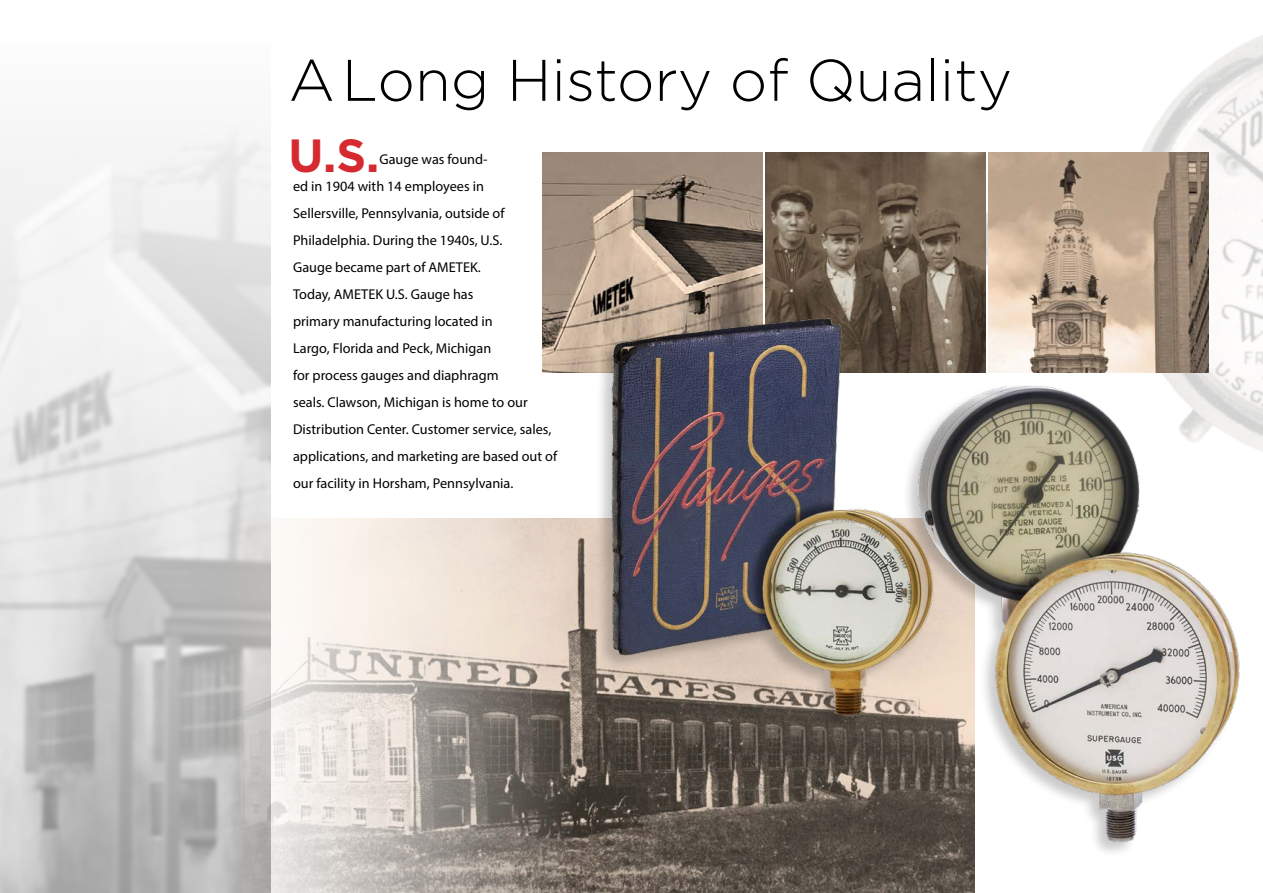
<style>
.page{position:relative;width:1263px;height:893px;background:#fff}
.page>*{position:absolute;margin:0;border:0;box-sizing:border-box;transform-origin:0 0}
.t1{font:300 58.5px "Gotham";color:#000}
.t2{font:700 46.5px "Gotham";color:#d52a2f}
.t3{font:14.25px/27px "Myriad Pro";color:#000}
</style>
<div class="page">
<img style="left:843px;top:35px;width:420px;height:266px">
<img style="left:218px;top:518px;width:756px;height:375px">
<img style="left:766px;top:153px;width:219px;height:148px">
<img style="left:989px;top:153px;width:220px;height:148px">
<img style="left:542px;top:153px;width:220px;height:220px">
<img style="left:584px;top:301px;width:679px;height:555px">
<h1 class="t1" style="left:289px;top:43px;width:725px">A Long History of Quality</h1>
<h2 class="t2" style="left:289px;top:125px;width:92px">U.S.</h2>
<p class="t3" style="left:293px;top:145px;width:266px;text-indent:86px">Gauge was found-<br>ed in 1904 with 14 employees in<br>Sellersville, Pennsylvania, outside of Philadelphia. During the 1940s, U.S.<br>Gauge became part of AMETEK.<br>Today, AMETEK U.S. Gauge has<br>primary manufacturing located in<br>Largo, Florida and Peck, Michigan<br>for process gauges and diaphragm<br>seals. Clawson, Michigan is home to our Distribution Center. Customer service, sales, applications, and marketing are based out of our facility in Horsham, Pennsylvania.</p>
</div>
